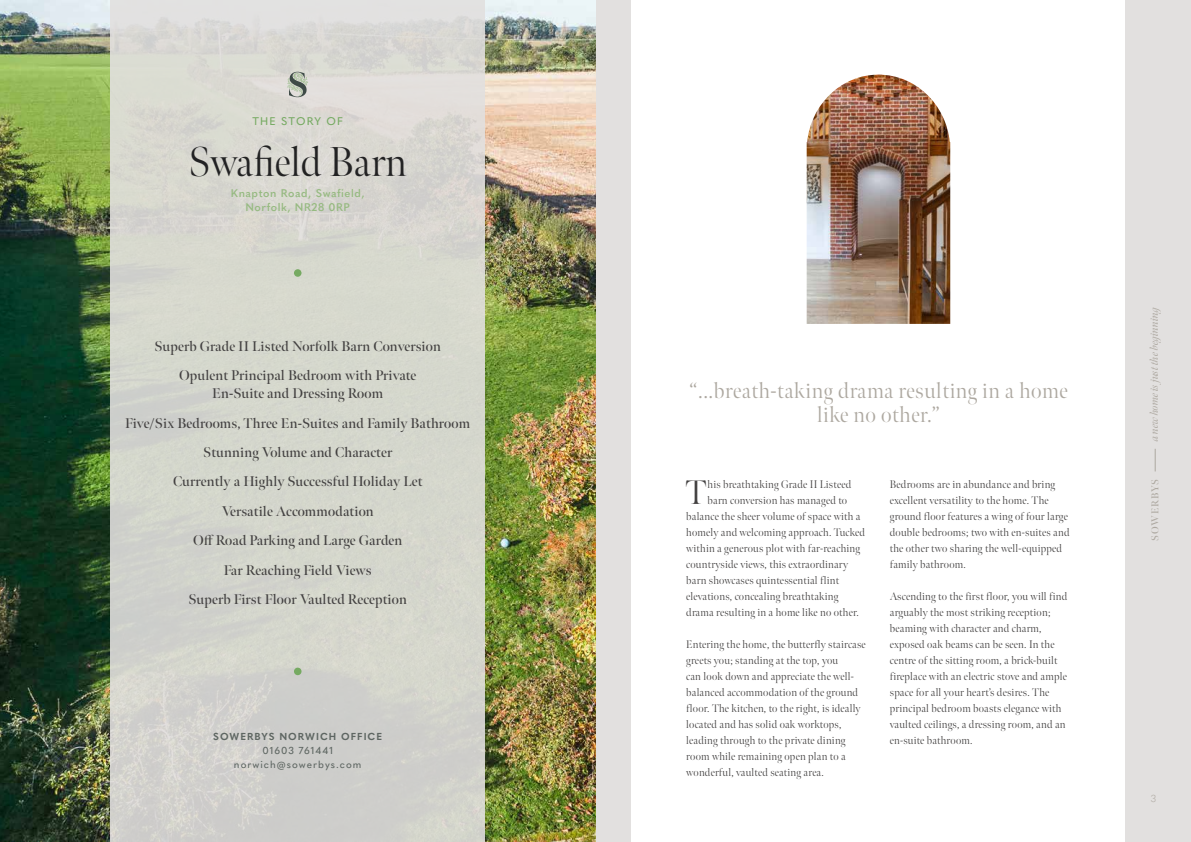
<style>
.page{position:relative;width:1191px;height:842px;background:#fff}
.page>*{position:absolute;margin:0;border:0;box-sizing:border-box;transform-origin:0 0}
.t1{font:300 41.5px "Meno Banner";letter-spacing:-.005em;color:#222223}
.t2{font:300 34px "Meno Banner";color:#434141}
.t3{font:300 22px/24px "Meno Banner";letter-spacing:.025em;color:#ada8a0;text-align:center}
.t4{font:600 14px/29.3px "Meno Banner";letter-spacing:.01em;color:#434141;text-align:center}
.t5{font:300 11px/16px "Meno Banner";letter-spacing:.02em;color:#434141}
.t6{font:600 11px/14px "Quasimoda";letter-spacing:.05em;color:#96ba81;text-align:center}
.t7{font:italic 11px "Meno Banner";letter-spacing:-.01em;color:#ada8a0}
.t8{font:500 11px "Quasimoda";letter-spacing:.1em;color:#76aa62}
.t9{font:500 10px/14px "Quasimoda";letter-spacing:.1em;color:#5e6662;text-align:center}
.t10{font:700 10px "Quasimoda";letter-spacing:.1em;color:#5e6662}
.t11{font:600 10px "Meno Banner";letter-spacing:.08em;color:#ada8a0}
.t12{font:300 10px "Quasimoda";color:#ada8a0}
</style>
<div class="page">
<div style="left:595px;top:0;width:596px;height:842px;background:#e2e0df"></div>
<svg style="left:1155px;top:449px;width:1px;height:22px"></svg>
<img style="left:0;top:0;width:595px;height:842px">
<div style="left:111px;top:0;width:374px;height:842px;background:#d5d7cd"></div>
<div style="left:294px;top:269px;width:7px;height:8px;background:#76aa62;border-radius:50%"></div>
<div style="left:294px;top:668px;width:7px;height:7px;background:#76aa62;border-radius:50%"></div>
<svg style="left:287px;top:72px;width:21px;height:25px"></svg>
<div style="left:631px;top:0;width:494px;height:842px;background:#fff"></div>
<img style="left:806px;top:75px;width:144px;height:249px">
<p class="t8" style="left:252px;top:113px;width:92px">THE STORY OF</p>
<h1 class="t1" style="left:189px;top:137px;width:220px">Swafield Barn</h1>
<p class="t6" style="left:231px;top:186px;width:135px">Knapton Road, Swafield,<br>Norfolk, NR28 0RP</p>
<p class="t4" style="left:154px;top:332px;width:288px">Superb Grade II Listed Norfolk Barn Conversion<br>Opulent Principal Bedroom with Private</p>
<p class="t4" style="left:125px;top:379px;width:346px">En-Suite and Dressing Room<br>Five/Six Bedrooms, Three En-Suites and Family Bathroom Stunning Volume and Character<br>Currently a Highly Successful Holiday Let<br>Versatile Accommodation<br>Off Road Parking and Large Garden<br>Far Reaching Field Views<br>Superb First Floor Vaulted Reception</p>
<p class="t10" style="left:213px;top:728px;width:170px">SOWERBYS NORWICH OFFICE</p>
<p class="t9" style="left:234px;top:742px;width:129px">01603 761441 norwich@sowerbys.com</p>
<h3 class="t3" style="left:689px;top:379px;width:380px">“...breath-taking drama resulting in a home like no other.”</h3>
<h2 class="t2" style="left:685px;top:472px;width:23px">T</h2>
<p class="t5" style="left:707px;top:477px;width:145px">his breathtaking Grade II Listeed</p>
<p class="t5" style="left:707px;top:493px;width:141px">barn conversion has managed to</p>
<p class="t5" style="left:686px;top:509px;width:176px">balance the sheer volume of space with a</p>
<p class="t5" style="left:686px;top:525px;width:180px">homely and welcoming approach. Tucked</p>
<p class="t5" style="left:686px;top:541px;width:175px">within a generous plot with far-reaching</p>
<p class="t5" style="left:686px;top:557px;width:163px">countryside views, this extraordinary</p>
<p class="t5" style="left:686px;top:573px;width:154px">barn showcases quintessential flint</p>
<p class="t5" style="left:686px;top:589px;width:154px">elevations, concealing breathtaking</p>
<p class="t5" style="left:686px;top:605px;width:174px">drama resulting in a home like no other.</p>
<p class="t5" style="left:686px;top:637px;width:181px">Entering the home, the butterfly staircase greets you; standing at the top, you<br>can look down and appreciate the well&shy;balanced accommodation of the ground floor. The kitchen, to the right, is ideally located and has solid oak worktops, leading through to the private dining room while remaining open plan to a wonderful, vaulted seating area.</p>
<p class="t5" style="left:889px;top:477px;width:181px">Bedrooms are in abundance and bring excellent versatility to the home. The ground floor features a wing of four large double bedrooms; two with en-suites and the other two sharing the well-equipped family bathroom.</p>
<p class="t5" style="left:889px;top:589px;width:179px">Ascending to the first floor, you will find arguably the most striking reception; beaming with character and charm, exposed oak beams can be seen. In the centre of the sitting room, a brick-built fireplace with an electric stove and ample space for all your heart’s desires. The principal bedroom boasts elegance with vaulted ceilings, a dressing room, and an en-suite bathroom.</p>
<p class="t7" style="left:1147px;top:441px;width:138px;rotate:-90deg">a new home is just the beginning</p>
<p class="t11" style="left:1149px;top:541px;width:63px;rotate:-90deg">SOWERBYS</p>
<p class="t12" style="left:1150px;top:791px;width:7px">3</p>
</div>
